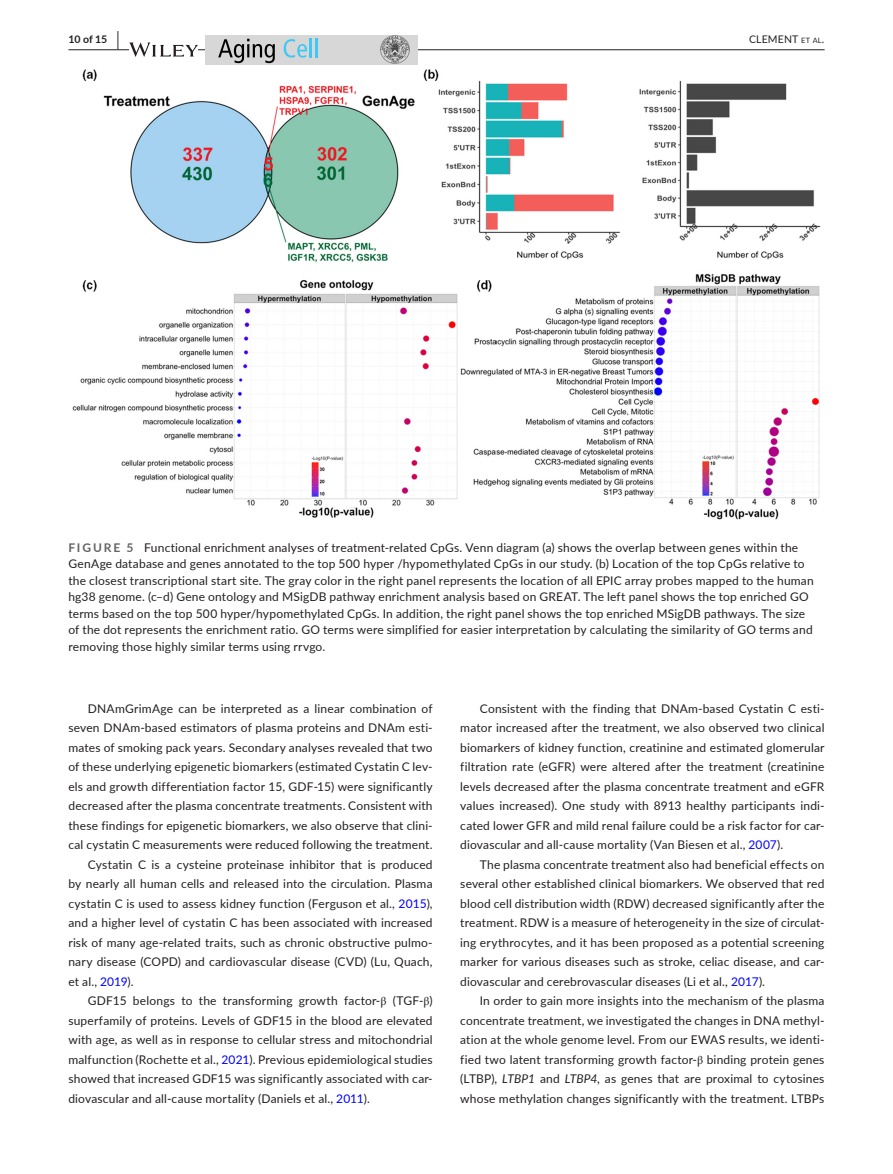
<style>
.page{position:relative;width:893px;height:1174px;background:#fff}
.page>*{position:absolute;margin:0;border:0;box-sizing:border-box;transform-origin:0 0}
.t1{font:12px/19.5px "Lato";letter-spacing:.015em;color:#231f20;text-align:justify}
.t2{font:10.5px "Lato";letter-spacing:.015em;color:#231f20}
.t3{font:700 10.5px "Lato";color:#231f20}
.s1{font-size:19.5px}
.s2{font-size:7.35px}
.s3{font-weight:700;color:#636366}
.s4{color:#00f}
.s5{font-family:"STIX"}
.s6{font-style:italic}
</style>
<div class="page">
<hr style="left:68px;top:49px;width:756px;height:1px;background:#231f20">
<svg style="left:129px;top:42px;width:69px;height:15px"></svg>
<div style="left:206px;top:35px;width:212px;height:29px;background:#d7d7d7"></div>
<svg style="left:218px;top:39px;width:57px;height:24px"></svg>
<svg style="left:284px;top:38px;width:28px;height:20px"></svg>
<hr style="left:315px;top:38px;width:3px;height:19px;background:#40c8f4">
<img style="left:381px;top:35px;width:29px;height:29px">
<img style="left:72px;top:69px;width:749px;height:451px">
<p class="t3" style="left:68px;top:31px;width:52px">10 of 15 <span class="s1">|</span></p>
<p class="t2" style="left:749px;top:31px;width:77px">CLEMENT <span class="s2">et al</span>.</p>
<p class="t1" style="left:68px;top:539px;width:747px;line-height:16.5px;text-align:left"><span class="s3">FIGURE 5</span> Functional enrichment analyses of treatment-related CpGs. Venn diagram (a) shows the overlap between genes within the GenAge database and genes annotated to the top 500 hyper /hypomethylated CpGs in our study. (b) Location of the top CpGs relative to the closest transcriptional start site. The gray color in the right panel represents the location of all EPIC array probes mapped to the human hg38 genome. (c–d) Gene ontology and MSigDB pathway enrichment analysis based on GREAT. The left panel shows the top enriched GO terms based on the top 500 hyper/hypomethylated CpGs. In addition, the right panel shows the top enriched MSigDB pathways. The size of the dot represents the enrichment ratio. GO terms were simplified for easier interpretation by calculating the similarity of GO terms and removing those highly similar terms using rrvgo.</p>
<p class="t1" style="left:88px;top:698px;width:346px">DNAmGrimAge can be interpreted as a linear combination of</p>
<p class="t1" style="left:68px;top:717px;width:366px">seven DNAm-based estimators of plasma proteins and DNAm esti-</p>
<p class="t1" style="left:68px;top:737px;width:366px">mates of smoking pack years. Secondary analyses revealed that two</p>
<p class="t1" style="left:68px;top:756px;width:366px">of these underlying epigenetic biomarkers (estimated Cystatin C lev-</p>
<p class="t1" style="left:68px;top:776px;width:366px">els and growth differentiation factor 15, GDF-15) were significantly</p>
<p class="t1" style="left:68px;top:795px;width:366px">decreased after the plasma concentrate treatments. Consistent with</p>
<p class="t1" style="left:68px;top:815px;width:366px">these findings for epigenetic biomarkers, we also observe that clini-</p>
<p class="t1" style="left:68px;top:834px;width:366px">cal cystatin C measurements were reduced following the treatment.</p>
<p class="t1" style="left:88px;top:854px;width:346px">Cystatin C is a cysteine proteinase inhibitor that is produced</p>
<p class="t1" style="left:68px;top:873px;width:366px">by nearly all human cells and released into the circulation. Plasma</p>
<p class="t1" style="left:68px;top:893px;width:366px">cystatin C is used to assess kidney function (Ferguson et al., <span class="s4">2015</span>),</p>
<p class="t1" style="left:68px;top:912px;width:366px">and a higher level of cystatin C has been associated with increased</p>
<p class="t1" style="left:68px;top:932px;width:366px">risk of many age-related traits, such as chronic obstructive pulmo-</p>
<p class="t1" style="left:68px;top:951px;width:366px">nary disease (COPD) and cardiovascular disease (CVD) (Lu, Quach,</p>
<p class="t1" style="left:68px;top:971px;width:67px">et al., <span class="s4">2019</span>).</p>
<p class="t1" style="left:88px;top:990px;width:346px">GDF15 belongs to the transforming growth factor-<span class="s5">β</span> (TGF-<span class="s5">β</span>)</p>
<p class="t1" style="left:68px;top:1010px;width:366px">superfamily of proteins. Levels of GDF15 in the blood are elevated</p>
<p class="t1" style="left:68px;top:1029px;width:366px">with age, as well as in response to cellular stress and mitochondrial</p>
<p class="t1" style="left:68px;top:1049px;width:366px">malfunction (Rochette et al., <span class="s4">2021</span>). Previous epidemiological studies</p>
<p class="t1" style="left:68px;top:1068px;width:366px">showed that increased GDF15 was significantly associated with car-</p>
<p class="t1" style="left:68px;top:1088px;width:303px">diovascular and all-cause mortality (Daniels et al., <span class="s4">2011</span>).</p>
<p class="t1" style="left:460px;top:698px;width:366px;text-indent:20px">Consistent with the finding that DNAm-based Cystatin C esti&shy;mator increased after the treatment, we also observed two clinical biomarkers of kidney function, creatinine and estimated glomerular filtration rate (eGFR) were altered after the treatment (creatinine levels decreased after the plasma concentrate treatment and eGFR values increased). One study with 8913 healthy participants indi&shy;cated lower GFR and mild renal failure could be a risk factor for car&shy;diovascular and all-cause mortality (Van Biesen et al., <span class="s4">2007</span>).</p>
<p class="t1" style="left:460px;top:854px;width:366px;text-indent:20px">The plasma concentrate treatment also had beneficial effects on several other established clinical biomarkers. We observed that red blood cell distribution width (RDW) decreased significantly after the treatment. RDW is a measure of heterogeneity in the size of circulat&shy;ing erythrocytes, and it has been proposed as a potential screening marker for various diseases such as stroke, celiac disease, and car&shy;diovascular and cerebrovascular diseases (Li et al., <span class="s4">2017</span>).</p>
<p class="t1" style="left:460px;top:990px;width:366px;text-indent:20px">In order to gain more insights into the mechanism of the plasma concentrate treatment, we investigated the changes in DNA methyl&shy;ation at the whole genome level. From our EWAS results, we identi&shy;fied two latent transforming growth factor-<span class="s5">β</span> binding protein genes (LTBP), <span class="s6">LTBP1</span> and <span class="s6">LTBP4</span>, as genes that are proximal to cytosines whose methylation changes significantly with the treatment. LTBPs</p>
</div>
